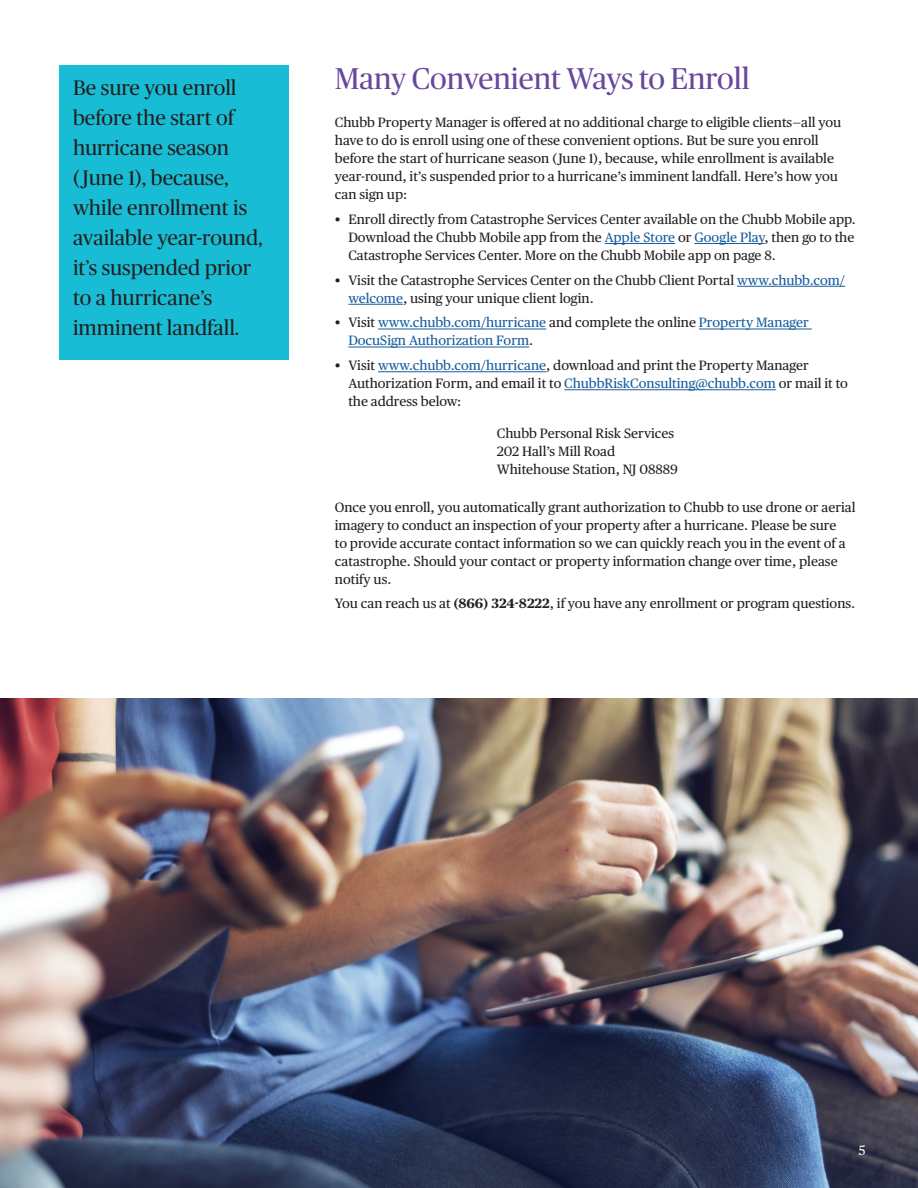
<style>
.page{position:relative;width:918px;height:1188px;background:#fff}
.page>*{position:absolute;margin:0;border:0;box-sizing:border-box;transform-origin:0 0}
.t1{font:30px "Chubb Publico";color:#67479c}
.t2{font:21px/30px "Chubb Publico";color:#231f20}
.t3{font:13.5px/18px "Chubb Publico Text";color:#231f20}
.t4{font:13.5px/18px "Chubb Publico Text";color:#175d9e}
.t5{font:13.5px "Chubb Publico Text";color:#fff}
.s1{color:#175d9e}
.s2{color:#231f20}
.s3{font-weight:700}
</style>
<div class="page">
<img style="left:0;top:699px;width:918px;height:489px">
<hr style="left:605px;top:243px;width:70px;height:1px;background:#175d9e">
<hr style="left:694px;top:243px;width:71px;height:1px;background:#175d9e">
<hr style="left:737px;top:286px;width:108px;height:1px;background:#175d9e">
<hr style="left:348px;top:304px;width:55px;height:1px;background:#175d9e">
<hr style="left:378px;top:329px;width:168px;height:1px;background:#175d9e">
<hr style="left:699px;top:329px;width:113px;height:1px;background:#175d9e">
<hr style="left:348px;top:347px;width:181px;height:1px;background:#175d9e">
<hr style="left:378px;top:371px;width:168px;height:1px;background:#175d9e">
<hr style="left:564px;top:389px;width:212px;height:1px;background:#175d9e">
<div style="left:60px;top:65px;width:229px;height:295px;background:#18bdd5"></div>
<h2 class="t2" style="left:73px;top:72px;width:191px">Be sure you enroll before the start of hurricane season<br>( June 1), because, while enrollment is available year-round, it’s suspended prior to a hurricane’s imminent landfall.</h2>
<h1 class="t1" style="left:335px;top:57px;width:416px">Many Convenient Ways to Enroll</h1>
<p class="t3" style="left:335px;top:113px;width:508px">Chubb Property Manager is offered at no additional charge to eligible clients—all you have to do is enroll using one of these convenient options. But be sure you enroll before the start of hurricane season ( June 1), because, while enrollment is available year-round, it’s suspended prior to a hurricane’s imminent landfall. Here’s how you can sign up:</p>
<p class="t3" style="left:348px;top:209px;width:509px;text-align:justify;text-indent:-13px">• Enroll directly from Catastrophe Services Center available on the Chubb Mobile app.<br>Download the Chubb Mobile app from the <span class="s1">Apple Store</span> or <span class="s1">Google Play</span>, then go to the Catastrophe Services Center. More on the Chubb Mobile app on page 8.</p>
<p class="t3" style="left:348px;top:270px;width:498px;text-indent:-14px">• Visit the Catastrophe Services Center on the Chubb Client Portal <span class="s1">www.chubb.com/ welcome</span>, using your unique client login.</p>
<p class="t4" style="left:348px;top:313px;width:462px;text-indent:-13px"><span class="s2">• Visit</span> www.chubb.com/hurricane <span class="s2">and complete the online</span> Property Manager<br>DocuSign Authorization Form<span class="s2">.</span></p>
<p class="t3" style="left:348px;top:355px;width:501px;text-indent:-14px">• Visit <span class="s1">www.chubb.com/hurricane</span>, download and print the Property Manager<br>Authorization Form, and email it to <span class="s1">ChubbRiskConsulting@chubb.com</span> or mail it to the address below:</p>
<p class="t3" style="left:497px;top:423px;width:183px">Chubb Personal Risk Services<br>202 Hall’s Mill Road<br>Whitehouse Station, NJ 08889</p>
<p class="t3" style="left:335px;top:497px;width:522px">Once you enroll, you automatically grant authorization to Chubb to use drone or aerial imagery to conduct an inspection of your property after a hurricane. Please be sure<br>to provide accurate contact information so we can quickly reach you in the event of a catastrophe. Should your contact or property information change over time, please notify us.</p>
<p class="t3" style="left:335px;top:594px;width:522px">You can reach us at <span class="s3">(866) 324-8222</span>, if you have any enrollment or program questions.</p>
<p class="t5" style="left:859px;top:1140px;width:9px">5</p>
</div>
